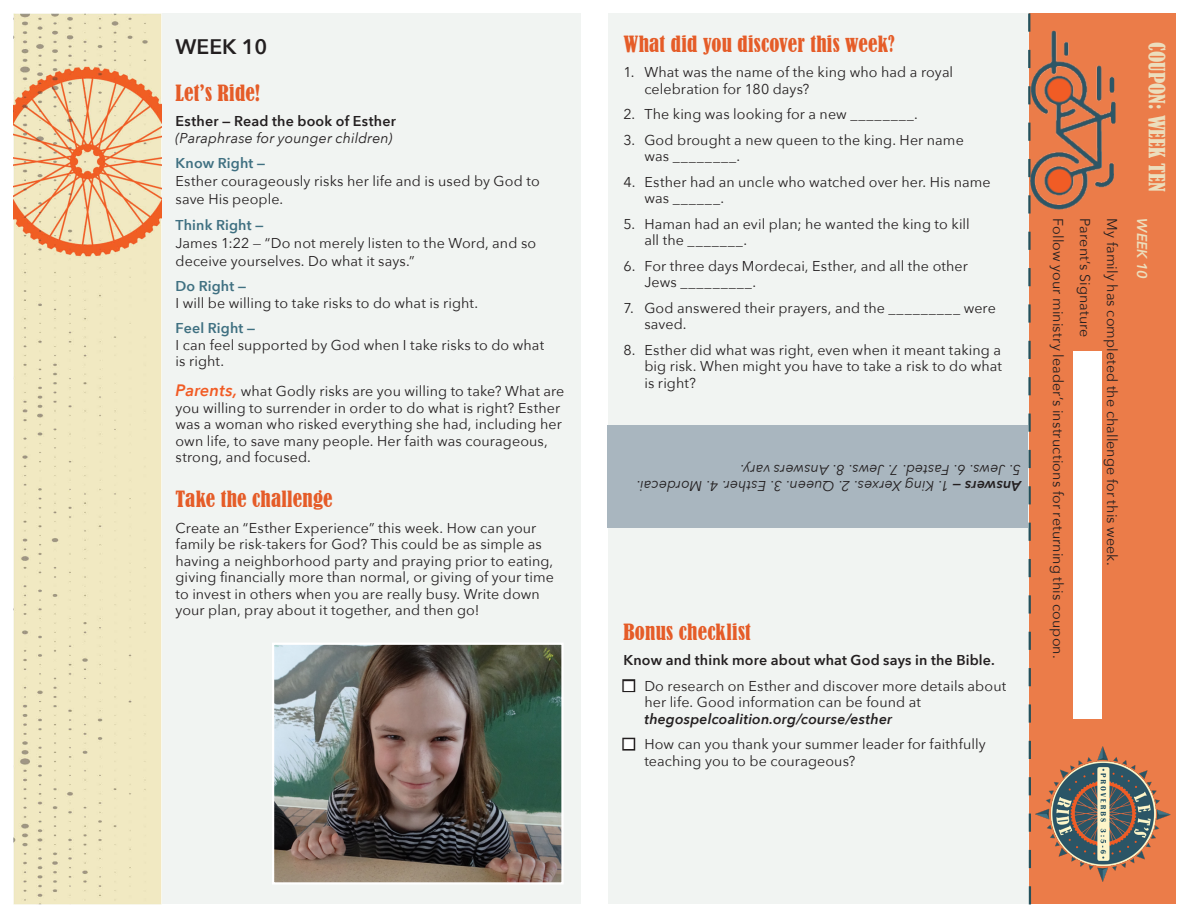
<style>
.page{position:relative;width:1188px;height:918px;background:#fff}
.page>*{position:absolute;margin:0;border:0;box-sizing:border-box;transform-origin:0 0}
.t1{font:condensed 21px "Bernard";letter-spacing:.01em;color:#e55c28}
.t2{font:condensed 21px "Bernard";color:#ecdebd}
.t3{font:600 21px "Avenir Next";color:#231f20}
.t4{font:14.25px/16.5px "Avenir Next";letter-spacing:.005em;color:#231f20}
.t5{font:italic 14.25px/16.5px "Avenir Next";letter-spacing:.005em;color:#231f20}
.t6{font:600 14.25px "Avenir Next";letter-spacing:.015em;color:#231f20}
.t7{font:italic 600 14.25px "Avenir Next";color:#ecdebd}
.s1{font-weight:600;font-style:normal}
.s2{font-weight:600;color:#3f7081}
.s3{font-weight:600;font-style:italic;font-size:16.5px;color:#f15b24}
.s4{font-weight:600}
.s5{font-weight:600;font-style:italic}
</style>
<div class="page">
<div style="left:148px;top:14px;width:433px;height:890px;background:#f1f4f2"></div>
<img style="left:275px;top:646px;width:286px;height:236px">
<div style="left:272px;top:643px;width:292px;height:242px;border:2px solid #fff"></div>
<img style="left:14px;top:14px;width:148px;height:890px">
<div style="left:608px;top:14px;width:433px;height:890px;background:#f1f4f2"></div>
<div style="left:1029px;top:14px;width:147px;height:890px;background:#eb7c49"></div>
<div style="left:1073px;top:351px;width:28px;height:367px;background:#fff"></div>
<img style="left:1032px;top:30px;width:84px;height:180px">
<img style="left:1035px;top:747px;width:135px;height:135px">
<svg style="left:1027px;top:13px;width:5px;height:892px"></svg>
<div style="left:608px;top:425px;width:420px;height:103px;background:#a9b6bf"></div>
<p class="t3" style="left:176px;top:29px;width:93px">WEEK 10</p>
<p class="t1" style="left:176px;top:81px;width:86px">Let’s Ride!</p>
<p class="t5" style="left:176px;top:113px;width:222px"><span class="s1">Esther — Read the book of Esther </span>(Paraphrase for younger children)</p>
<p class="t4" style="left:176px;top:154px;width:366px;line-height:18px"><span class="s2">Know Right —<br></span>Esther courageously risks her life and is used by God to save His people.</p>
<p class="t4" style="left:176px;top:215px;width:362px;line-height:18px"><span class="s2">Think Right —<br></span>James 1:22 — “Do not merely listen to the Word, and so deceive yourselves. Do what it says.”</p>
<p class="t4" style="left:176px;top:278px;width:304px"><span class="s2">Do Right —<br></span>I will be willing to take risks to do what is right.</p>
<p class="t4" style="left:176px;top:320px;width:370px"><span class="s2">Feel Right —<br></span>I can feel supported by God when I take risks to do what is right.</p>
<p class="t4" style="left:176px;top:383px;width:390px"><span class="s3">Parents,</span> what Godly risks are you willing to take? What are you willing to surrender in order to do what is right? Esther was a woman who risked everything she had, including her own life, to save many people. Her faith was courageous, strong, and focused.</p>
<p class="t1" style="left:176px;top:487px;width:159px">Take the challenge</p>
<p class="t4" style="left:176px;top:519px;width:380px">Create an “Esther Experience” this week. How can your family be risk-takers for God? This could be as simple as having a neighborhood party and praying prior to eating, giving financially more than normal, or giving of your time to invest in others when you are really busy. Write down your plan, pray about it together, and then go!</p>
<p class="t1" style="left:623px;top:32px;width:273px">What did you discover this week?</p>
<p class="t4" style="left:644px;top:64px;width:310px;text-indent:-21px">1. What was the name of the king who had a royal celebration for 180 days?</p>
<p class="t4" style="left:623px;top:106px;width:296px">2. The king was looking for a new ________.</p>
<p class="t4" style="left:644px;top:131px;width:321px;text-indent:-21px">3. God brought a new queen to the king. Her name was ________.</p>
<p class="t4" style="left:644px;top:173px;width:348px;text-indent:-21px">4. Esther had an uncle who watched over her. His name was ______.</p>
<p class="t4" style="left:644px;top:215px;width:327px;text-indent:-21px">5. Haman had an evil plan; he wanted the king to kill all the _______.</p>
<p class="t4" style="left:644px;top:257px;width:325px;text-indent:-21px">6. For three days Mordecai, Esther, and all the other<br>Jews _________.</p>
<p class="t4" style="left:644px;top:299px;width:353px;text-indent:-21px">7. God answered their prayers, and the _________ were saved.</p>
<p class="t4" style="left:644px;top:341px;width:359px;text-align:justify;text-indent:-21px">8. Esther did what was right, even when it meant taking a big risk. When might you have to take a risk to do what is right?</p>
<p class="t5" style="left:1021px;top:479px;width:283px;rotate:-180deg">5. Jews. 6. Fasted. 7. Jews. 8. Answers vary.</p>
<p class="t5" style="left:1021px;top:495px;width:386px;rotate:-180deg"><span class="s4">Answers —</span> 1. King Xerxes. 2. Queen. 3. Esther. 4. Mordecai.</p>
<p class="t1" style="left:623px;top:619px;width:129px">Bonus checklist</p>
<p class="t6" style="left:623px;top:648px;width:373px">Know and think more about what God says in the Bible.</p>
<p class="t4" style="left:644px;top:677px;width:364px;text-indent:-21px">■ Do research on Esther and discover more details about her life. Good information can be found at <span class="s5">thegospelcoalition.org/course/esther</span></p>
<p class="t4" style="left:644px;top:735px;width:343px;text-indent:-21px">■ How can you thank your summer leader for faithfully teaching you to be courageous?</p>
<p class="t2" style="left:1169px;top:42px;width:151px;rotate:90deg">COUPON: WEEK TEN</p>
<p class="t4" style="left:1067px;top:218px;width:442px;rotate:90deg">Follow your ministry leader’s instructions for returning this coupon.</p>
<p class="t4" style="left:1094px;top:218px;width:120px;rotate:90deg">Parent’s Signature</p>
<p class="t4" style="left:1121px;top:218px;width:349px;rotate:90deg">My family has completed the challenge for this week.</p>
<p class="t7" style="left:1154px;top:218px;width:62px;rotate:90deg">WEEK 10</p>
</div>
